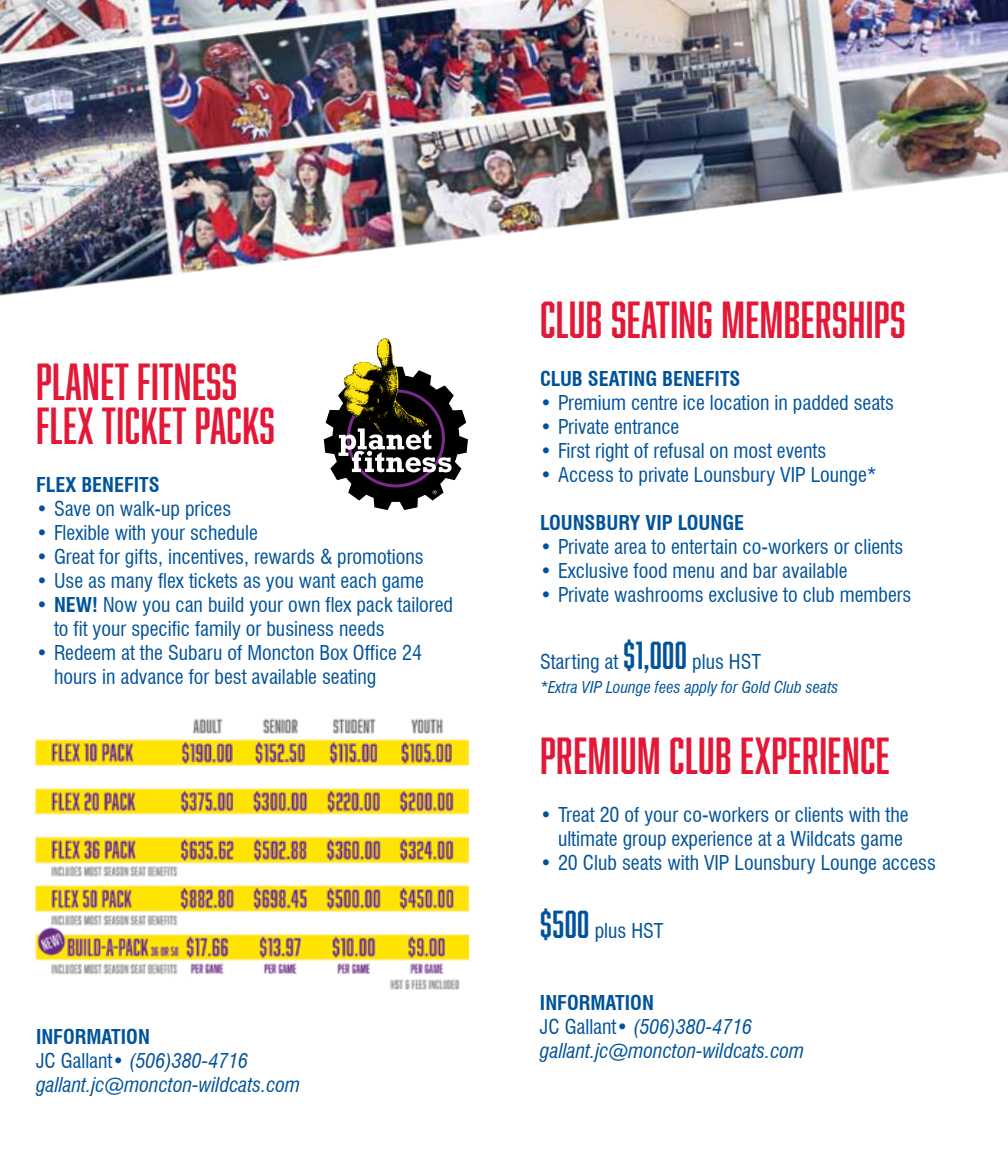
<style>
.page{position:relative;width:1008px;height:1152px;background:#fff}
.page>*{position:absolute;margin:0;border:0;box-sizing:border-box;transform-origin:0 0}
.t1{font:48px/44px "Abolition";letter-spacing:.01em;color:#e31837}
.t2{font:condensed 20px/24px "Swiss 721 BT";color:#00539b}
.t3{font:italic condensed 20px/24px "Swiss 721 BT";color:#00539b}
.t4{font:700 condensed 20px "Swiss 721 BT";color:#00539b}
.t5{font:italic condensed 16px "Swiss 721 BT";color:#00539b}
.s1{font-weight:700}
.s2{font-weight:700;font-style:normal}
.s3{font-style:normal}
.s4{font-family:"Abolition";font-stretch:normal;font-size:36px}
</style>
<div class="page">
<img style="left:34px;top:718px;width:435px;height:272px">
<img style="left:0;top:0;width:1008px;height:296px">
<svg style="left:324px;top:338px;width:144px;height:172px"></svg>
<h1 class="t1" style="left:36px;top:359px;width:240px">PLANET FITNESS<br>FLEX TICKET PACKS</h1>
<p class="t4" style="left:36px;top:472px;width:123px">FLEX BENEFITS</p>
<p class="t2" style="left:36px;top:496px;width:197px">• Save on walk-up prices</p>
<p class="t2" style="left:36px;top:520px;width:223px">• Flexible with your schedule</p>
<p class="t2" style="left:36px;top:544px;width:389px">• Great for gifts, incentives, rewards &amp; promotions</p>
<p class="t2" style="left:36px;top:568px;width:389px">• Use as many flex tickets as you want each game</p>
<p class="t2" style="left:54px;top:592px;width:401px;text-indent:-18px"><span class="s1">• NEW!</span> Now you can build your own flex pack tailored to fit your specific family or business needs</p>
<p class="t2" style="left:54px;top:640px;width:369px;text-indent:-18px">• Redeem at the Subaru of Moncton Box Office 24 hours in advance for best available seating</p>
<p class="t3" style="left:36px;top:1024px;width:266px"><span class="s2">INFORMATION<br></span><span class="s3">JC Gallant•</span> (506)380-4716 gallant.jc@moncton-wildcats.com</p>
<h1 class="t1" style="left:540px;top:297px;width:367px">CLUB SEATING MEMBERSHIPS</h1>
<p class="t4" style="left:540px;top:366px;width:200px">CLUB SEATING BENEFITS</p>
<p class="t2" style="left:540px;top:390px;width:356px">• Premium centre ice location in padded seats</p>
<p class="t2" style="left:540px;top:414px;width:141px">• Private entrance</p>
<p class="t2" style="left:540px;top:438px;width:288px">• First right of refusal on most events</p>
<p class="t2" style="left:540px;top:462px;width:338px">• Access to private Lounsbury VIP Lounge*</p>
<p class="t4" style="left:540px;top:510px;width:206px">LOUNSBURY VIP LOUNGE</p>
<p class="t2" style="left:540px;top:534px;width:365px">• Private area to entertain co-workers or clients</p>
<p class="t2" style="left:540px;top:558px;width:309px">• Exclusive food menu and bar available</p>
<p class="t2" style="left:540px;top:582px;width:373px">• Private washrooms exclusive to club members</p>
<p class="t2" style="left:540px;top:650px;width:223px">Starting at <span class="s4">$1,000</span> plus HST</p>
<p class="t5" style="left:540px;top:677px;width:300px">*Extra VIP Lounge fees apply for Gold Club seats</p>
<h1 class="t1" style="left:540px;top:733px;width:351px">PREMIUM CLUB EXPERIENCE</h1>
<p class="t2" style="left:540px;top:803px;width:370px;text-align:right">• Treat 20 of your co-workers or clients with the ultimate group experience at a Wildcats game</p>
<p class="t2" style="left:540px;top:851px;width:397px">• 20 Club seats with VIP Lounsbury Lounge access</p>
<p class="t2" style="left:540px;top:918px;width:125px"><span class="s4">$500</span> plus HST</p>
<p class="t3" style="left:540px;top:990px;width:266px"><span class="s2">INFORMATION<br></span><span class="s3">JC Gallant•</span> (506)380-4716 gallant.jc@moncton-wildcats.com</p>
</div>
